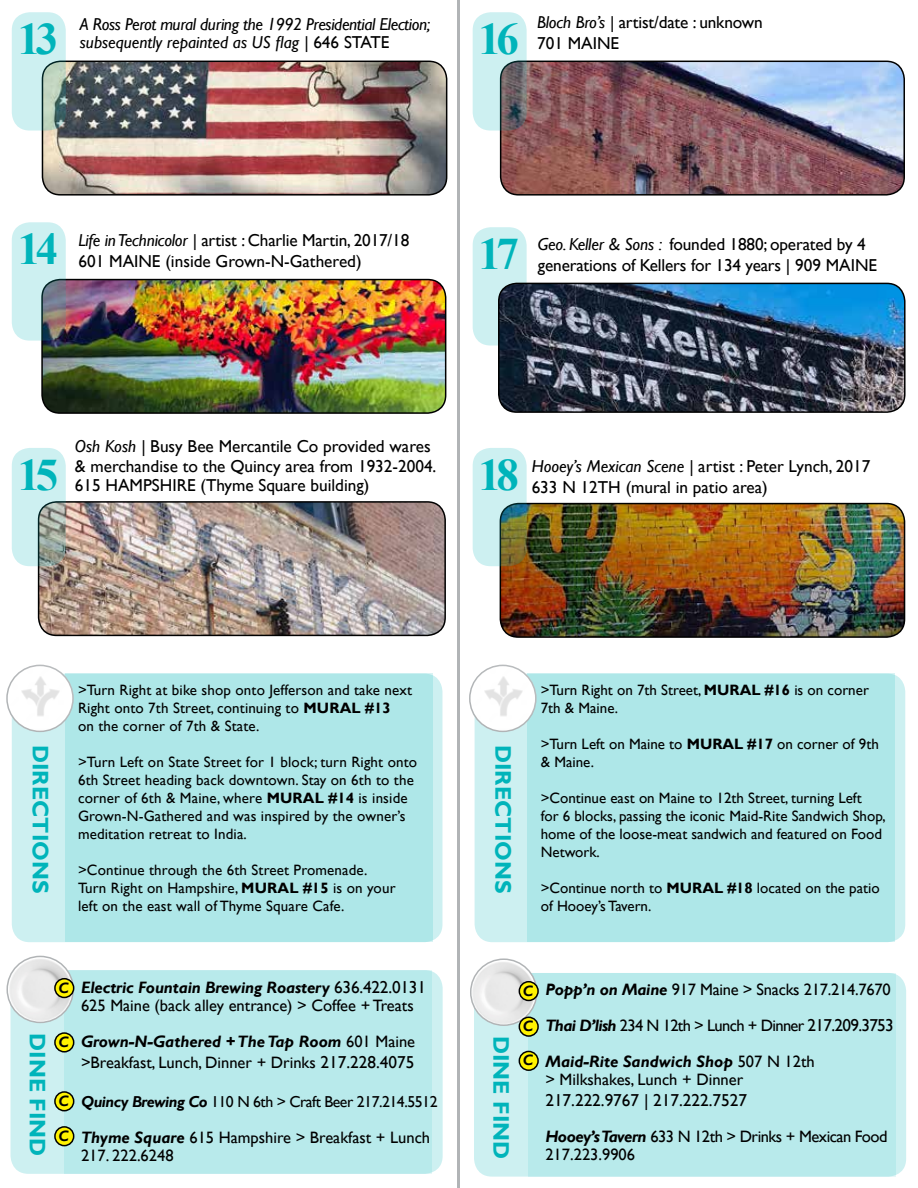
<style>
.page{position:relative;width:918px;height:1188px;background:#fff}
.page>*{position:absolute;margin:0;border:0;box-sizing:border-box;transform-origin:0 0}
.t1{font:700 45px "Times New Roman";letter-spacing:-.1em;color:#00b4ba}
.t2{font:700 22.5px "Gill Sans";color:#00b4ba}
.t3{font:17.25px/21px "Gill Sans";color:#000}
.t4{font:italic 17.25px "Gill Sans";letter-spacing:-.02em;color:#000}
.t5{font:italic 17.25px "Gill Sans";color:#000}
.t6{font:16.5px/36px "Gill Sans";color:#000}
.t7{font:16.5px/18px "Gill Sans";letter-spacing:-.03em;color:#000}
.t8{font:15.9px "Gill Sans";letter-spacing:-.03em;color:#000}
.t9{font:15px/18px "Gill Sans";letter-spacing:.01em;color:#000}
.t10{font:italic 700 15px "Gill Sans";color:#000}
.s1{font-style:normal}
.s2{font-style:italic}
.s3{font-weight:700}
.s4{font-weight:700;font-style:italic}
.s5{font-size:17.25px}
</style>
<div class="page">
<img style="left:42px;top:61px;width:405px;height:134px">
<div style="left:42px;top:61px;width:405px;height:135px;border:2px solid #000;border-radius:18px"></div>
<svg style="left:12px;top:12px;width:54px;height:119px;background:#bededb"></svg>
<img style="left:39px;top:502px;width:406px;height:133px">
<div style="left:38px;top:501px;width:408px;height:135px;border:2px solid #000;border-radius:18px"></div>
<img style="left:501px;top:61px;width:403px;height:134px">
<div style="left:500px;top:61px;width:405px;height:135px;border:2px solid #000;border-radius:18px"></div>
<img style="left:44px;top:280px;width:402px;height:133px">
<div style="left:41px;top:279px;width:405px;height:135px;border:2px solid #000;border-radius:18px"></div>
<svg style="left:12px;top:222px;width:54px;height:119px;background:#b7d2d4"></svg>
<svg style="left:12px;top:448px;width:54px;height:118px;background:#bbd7d6"></svg>
<div style="left:11px;top:970px;width:432px;height:204px;background:#cdf0f1;border-radius:18px"></div>
<div style="left:65px;top:970px;width:367px;height:204px;background:#b8eaeb"></div>
<img style="left:7px;top:956px;width:66px;height:66px;border-radius:33px">
<div style="left:6px;top:956px;width:68px;height:67px;border:2px solid #b1b4b6;border-radius:50%"></div>
<div style="left:12px;top:674px;width:430px;height:268px;background:#cdf0f1;border-radius:18px"></div>
<div style="left:65px;top:674px;width:367px;height:268px;background:#aee7e8"></div>
<img style="left:8px;top:665px;width:66px;height:66px;border-radius:33px">
<div style="left:474px;top:973px;width:432px;height:204px;background:#cdf0f1;border-radius:18px"></div>
<div style="left:528px;top:973px;width:367px;height:204px;background:#b8eaeb"></div>
<img style="left:471px;top:959px;width:66px;height:66px;border-radius:33px">
<div style="left:470px;top:958px;width:67px;height:68px;border:2px solid #b1b4b6;border-radius:50%"></div>
<hr style="left:458px;top:0;width:2px;height:1188px;background:#b1b4b6">
<img style="left:500px;top:504px;width:405px;height:133px">
<div style="left:500px;top:503px;width:405px;height:135px;border:2px solid #000;border-radius:18px"></div>
<div style="left:473px;top:227px;width:54px;height:119px;background:#cdf0f1;border-radius:18px"></div>
<svg style="left:473px;top:448px;width:54px;height:118px;background:#b1cdc2"></svg>
<img style="left:499px;top:283px;width:404px;height:129px">
<div style="left:498px;top:283px;width:408px;height:130px;border:2px solid #000;border-radius:18px"></div>
<svg style="left:473px;top:12px;width:54px;height:119px;background:#aec5c7"></svg>
<div style="left:475px;top:674px;width:430px;height:268px;background:#cdf0f1;border-radius:18px"></div>
<div style="left:528px;top:674px;width:367px;height:268px;background:#aee7e8"></div>
<img style="left:471px;top:665px;width:66px;height:66px;border-radius:33px">
<div style="left:55px;top:979px;width:19px;height:18px;background:#fff200;border-radius:50%"></div>
<div style="left:54px;top:978px;width:20px;height:20px;border:2px solid #000;border-radius:50%"></div>
<div style="left:55px;top:1033px;width:19px;height:19px;background:#fff200;border-radius:50%"></div>
<div style="left:54px;top:1032px;width:20px;height:21px;border:2px solid #000;border-radius:50%"></div>
<div style="left:55px;top:1092px;width:19px;height:19px;background:#fff200;border-radius:50%"></div>
<div style="left:54px;top:1091px;width:20px;height:20px;border:2px solid #000;border-radius:50%"></div>
<div style="left:55px;top:1127px;width:19px;height:19px;background:#fff200;border-radius:50%"></div>
<div style="left:54px;top:1126px;width:20px;height:20px;border:2px solid #000;border-radius:50%"></div>
<div style="left:519px;top:1051px;width:19px;height:19px;background:#fff200;border-radius:50%"></div>
<div style="left:519px;top:1051px;width:20px;height:20px;border:2px solid #000;border-radius:50%"></div>
<div style="left:519px;top:1017px;width:19px;height:19px;background:#fff200;border-radius:50%"></div>
<div style="left:519px;top:1017px;width:20px;height:20px;border:2px solid #000;border-radius:50%"></div>
<div style="left:519px;top:982px;width:19px;height:18px;background:#fff200;border-radius:50%"></div>
<div style="left:519px;top:981px;width:20px;height:20px;border:2px solid #000;border-radius:50%"></div>
<h1 class="t1" style="left:18px;top:6px;width:42px">13</h1>
<p class="t4" style="left:80px;top:14px;width:352px">A Ross Perot mural during the 1992 Presidential Election;</p>
<p class="t5" style="left:80px;top:32px;width:311px">subsequently repainted as US flag | <span class="s1">646 STATE</span></p>
<h1 class="t1" style="left:479px;top:6px;width:42px">16</h1>
<p class="t3" style="left:537px;top:12px;width:227px"><span class="s2">Bloch Bro’s |</span> artist/date : unknown<br>701 MAINE</p>
<h1 class="t1" style="left:18px;top:216px;width:42px">14</h1>
<p class="t3" style="left:79px;top:230px;width:332px"><span class="s2">Life in Technicolor |</span> artist : Charlie Martin, 2017/18</p>
<p class="t3" style="left:79px;top:251px;width:285px">601 MAINE (inside Grown-N-Gathered)</p>
<h1 class="t1" style="left:479px;top:221px;width:42px">17</h1>
<p class="t3" style="left:538px;top:234px;width:341px"><span class="s2">Geo. Keller &amp; Sons :</span> founded 1880; operated by 4 generations of Kellers for 134 years | 909 MAINE</p>
<h1 class="t1" style="left:18px;top:442px;width:42px">15</h1>
<p class="t3" style="left:75px;top:437px;width:363px;line-height:19.5px"><span class="s2">Osh Kosh |</span> Busy Bee Mercantile Co provided wares &amp; merchandise to the Quincy area from 1932-2004.<br>615 HAMPSHIRE (Thyme Square building)</p>
<h1 class="t1" style="left:479px;top:442px;width:42px">18</h1>
<p class="t3" style="left:532px;top:456px;width:340px"><span class="s2">Hooey’s Mexican Scene |</span> artist : Peter Lynch, 2017<br>633 N 12TH (mural in patio area)</p>
<h2 class="t2" style="left:54px;top:745px;width:150px;rotate:90deg">DIRECTIONS</h2>
<p class="t9" style="left:78px;top:681px;width:336px">&gt;Turn Right at bike shop onto Jefferson and take next<br>Right onto 7th Street, continuing to <span class="s3">MURAL #13<br></span>on the corner of 7th &amp; State.</p>
<p class="t9" style="left:78px;top:753px;width:341px">&gt;Turn Left on State Street for 1 block; turn Right onto 6th Street heading back downtown. Stay on 6th to the corner of 6th &amp; Maine, where <span class="s3">MURAL #14</span> is inside Grown-N-Gathered and was inspired by the owner’s meditation retreat to India.</p>
<p class="t9" style="left:78px;top:861px;width:319px">&gt;Continue through the 6th Street Promenade.<br>Turn Right on Hampshire, <span class="s3">MURAL #15</span> is on your left on the east wall of Thyme Square Cafe.</p>
<h2 class="t2" style="left:51px;top:1033px;width:125px;rotate:90deg">DINE FIND</h2>
<p class="t10" style="left:58px;top:979px;width:12px">C</p>
<p class="t10" style="left:58px;top:1033px;width:12px">C</p>
<p class="t10" style="left:58px;top:1092px;width:12px">C</p>
<p class="t10" style="left:58px;top:1127px;width:12px">C</p>
<p class="t6" style="left:81px;top:979px;width:347px;line-height:18px"><span class="s4">Electric Fountain Brewing Roastery</span> <span class="s5">636.422.0131<br></span>625 Maine (back alley entrance) &gt; Coffee + Treats</p>
<p class="t6" style="left:81px;top:1031px;width:336px;line-height:21px"><span class="s4">Grown-N-Gathered + The Tap Room</span> 601 Maine &gt;Breakfast, Lunch, Dinner + Drinks <span class="s5">217.228.4075</span></p>
<p class="t8" style="left:81px;top:1092px;width:358px"><span class="s4">Quincy Brewing Co</span> 110 N 6th &gt; Craft Beer 217.214.5512</p>
<p class="t6" style="left:81px;top:1129px;width:351px;line-height:18px"><span class="s4">Thyme Square</span> 615 Hampshire &gt; Breakfast + Lunch<br>217. 222.6248</p>
<h2 class="t2" style="left:517px;top:745px;width:150px;rotate:90deg">DIRECTIONS</h2>
<p class="t9" style="left:541px;top:681px;width:330px">&gt;Turn Right on 7th Street, <span class="s3">MURAL #16</span> is on corner<br>7th &amp; Maine.</p>
<p class="t9" style="left:541px;top:735px;width:340px">&gt;Turn Left on Maine to <span class="s3">MURAL #17</span> on corner of 9th &amp; Maine.</p>
<p class="t9" style="left:541px;top:789px;width:346px">&gt;Continue east on Maine to 12th Street, turning Left<br>for 6 blocks, passing the iconic Maid-Rite Sandwich Shop, home of the loose-meat sandwich and featured on Food Network.</p>
<p class="t9" style="left:541px;top:879px;width:340px">&gt;Continue north to <span class="s3">MURAL #18</span> located on the patio of Hooey’s Tavern.</p>
<h2 class="t2" style="left:515px;top:1036px;width:125px;rotate:90deg">DINE FIND</h2>
<p class="t10" style="left:523px;top:982px;width:12px">C</p>
<p class="t10" style="left:523px;top:1017px;width:12px">C</p>
<p class="t10" style="left:523px;top:1052px;width:12px">C</p>
<p class="t6" style="left:545px;top:972px;width:350px"><span class="s4">Popp’n on Maine</span> 917 Maine &gt; Snacks 217.214.7670<br><span class="s4">Thai D’lish</span> 234 N 12th &gt; Lunch + Dinner <span class="s5">217.209.3753<br></span><span class="s4">Maid-Rite Sandwich Shop</span> 507 N 12th</p>
<p class="t6" style="left:545px;top:1062px;width:199px">&gt; Milkshakes, Lunch + Dinner</p>
<p class="t3" style="left:545px;top:1090px;width:203px">217.222.9767 | 217.222.7527</p>
<p class="t7" style="left:545px;top:1128px;width:344px"><span class="s4">Hooey’s Tavern</span> 633 N 12th &gt; Drinks + Mexican Food<br>217.223.9906</p>
</div>
